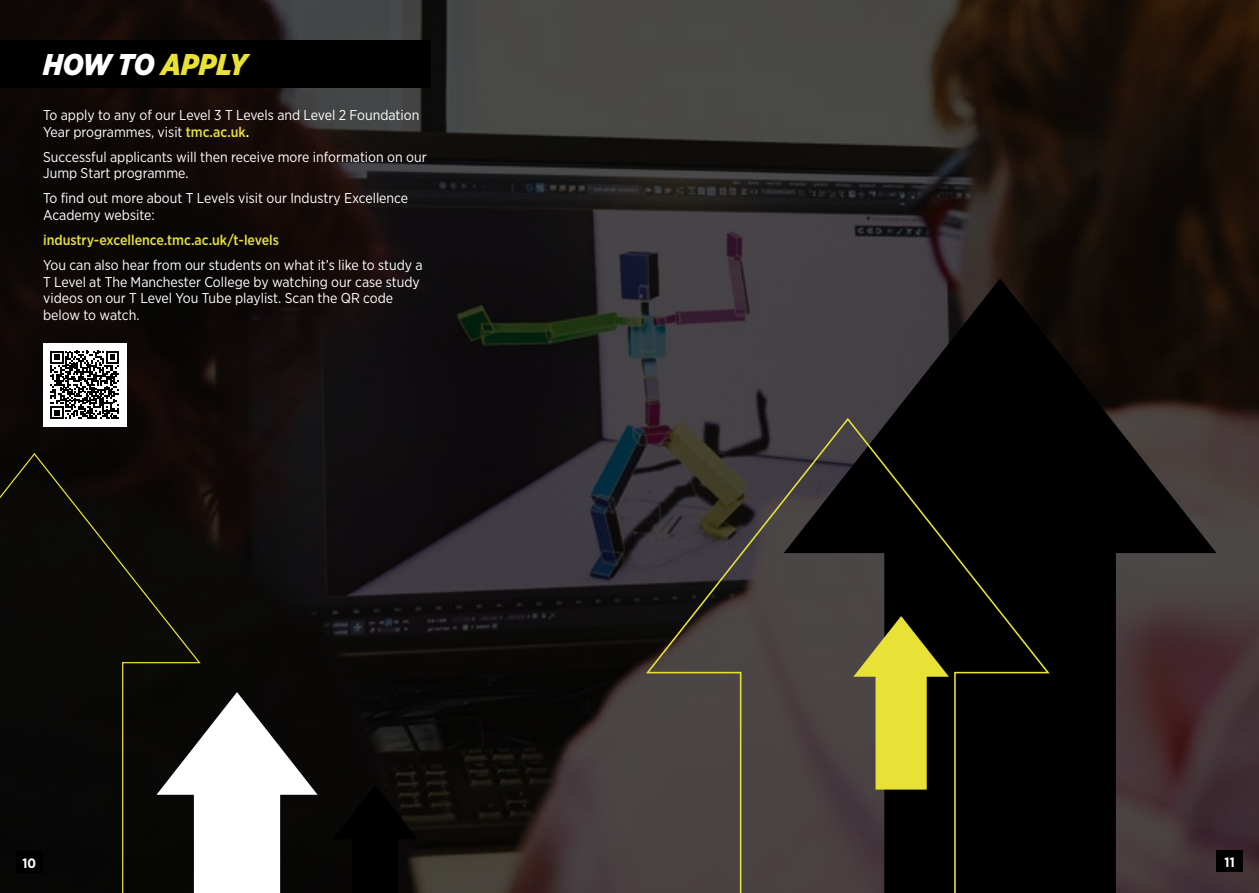
<style>
.page{position:relative;width:1259px;height:893px;background:#fff}
.page>*{position:absolute;margin:0;border:0;box-sizing:border-box;transform-origin:0 0}
.t1{font:italic 900 30px "Gotham Narrow";color:#fff}
.t2{font:14.25px/16.5px "Gotham Narrow";color:#fff}
.t3{font:500 14.25px "Gotham Narrow";color:#e8e237}
.t4{font:700 13.5px "Gotham Narrow";color:#fff}
.s1{color:#e8e237}
.s2{font-weight:500;color:#e8e237}
.s3{font-weight:500}
</style>
<div class="page">
<img style="left:0;top:0;width:1259px;height:893px">
<div style="left:0;top:452px;width:202px;height:441px;background:#0a0908"></div>
<svg style="left:783px;top:278px;width:433px;height:615px"></svg>
<svg style="left:644px;top:417px;width:407px;height:476px"></svg>
<svg style="left:156px;top:692px;width:161px;height:201px"></svg>
<svg style="left:332px;top:785px;width:86px;height:108px"></svg>
<div style="left:0;top:40px;width:430px;height:48px;background:#000"></div>
<div style="left:43px;top:343px;width:83px;height:83px;background:#fff"></div>
<svg style="left:51px;top:351px;width:68px;height:68px"></svg>
<div style="left:16px;top:852px;width:27px;height:21px;background:#000"></div>
<div style="left:1216px;top:850px;width:26px;height:22px;background:#000"></div>
<h1 class="t1" style="left:43px;top:45px;width:205px">HOW TO <span class="s1">APPLY</span></h1>
<p class="t2" style="left:43px;top:107px;width:378px">To apply to any of our Level 3 T Levels and Level 2 Foundation<br>Year programmes, visit <span class="s2">tmc.ac.uk</span><span class="s3">.</span></p>
<p class="t2" style="left:43px;top:148px;width:385px">Successful applicants will then receive more information on our<br>Jump Start programme.</p>
<p class="t2" style="left:43px;top:190px;width:366px">To find out more about T Levels visit our Industry Excellence<br>Academy website:</p>
<p class="t3" style="left:43px;top:231px;width:237px">industry-excellence.tmc.ac.uk/t-levels</p>
<p class="t2" style="left:43px;top:256px;width:381px">You can also hear from our students on what it’s like to study a T Level at The Manchester College by watching our case study videos on our T Level You Tube playlist. Scan the QR code below to watch.</p>
<p class="t4" style="left:22px;top:854px;width:15px">10</p>
<p class="t4" style="left:1224px;top:853px;width:12px">11</p>
</div>
